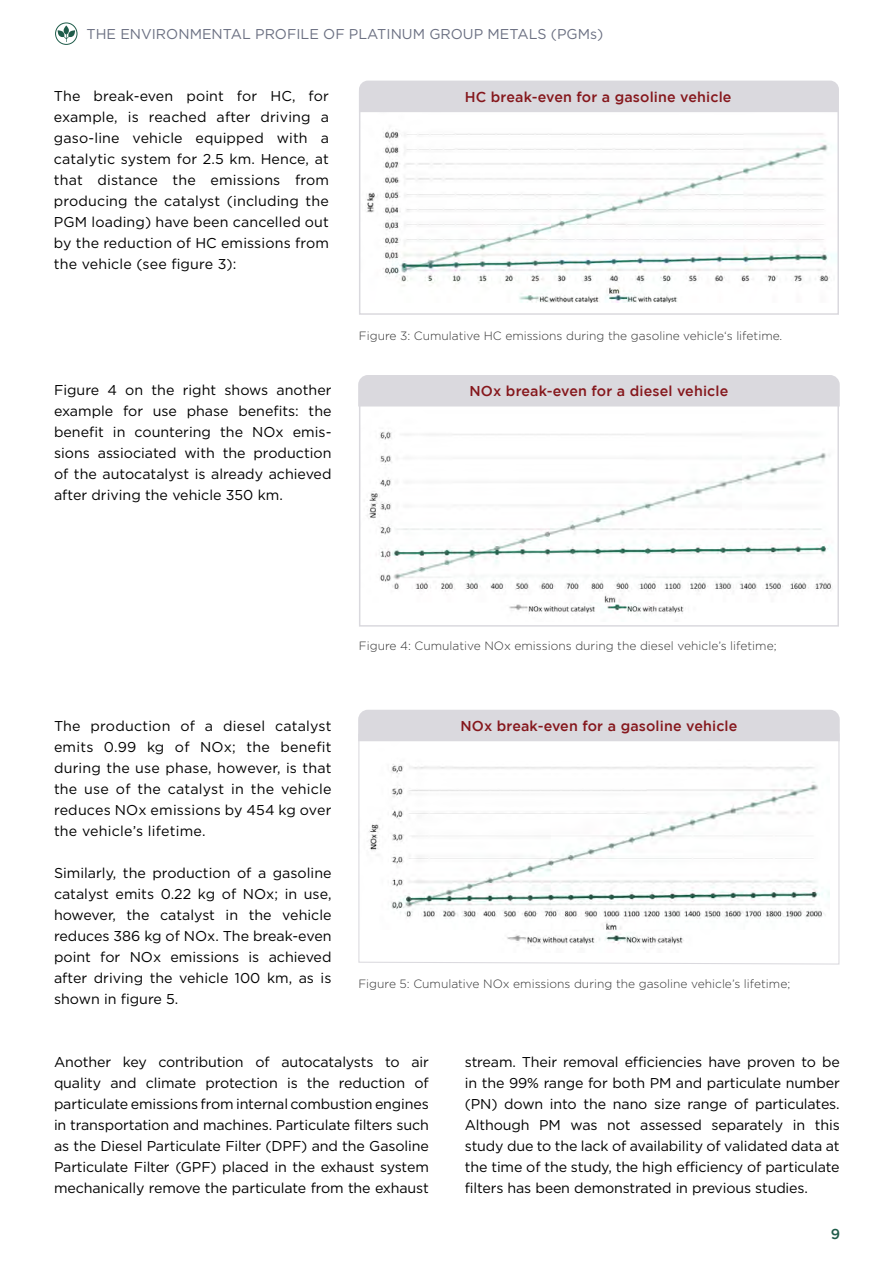
<style>
.page{position:relative;width:893px;height:1263px;background:#fff}
.page>*{position:absolute;margin:0;border:0;box-sizing:border-box;transform-origin:0 0}
.t1{font:14.25px/21px "Gotham";color:#000;text-align:justify}
.t2{font:500 14.25px "Gotham";letter-spacing:.01em;color:#85171c}
.t3{font:14.25px "Gotham";color:#6b7082}
.t4{font:500 14.25px "Gotham";color:#1f5c4a}
.t5{font:300 12px "Gotham";color:#333}
</style>
<div class="page">
<div style="left:55px;top:23px;width:22px;height:22px;border:1px solid #1f5c4a;border-radius:50%"></div>
<svg style="left:58px;top:25px;width:17px;height:17px"></svg>
<img style="left:367px;top:431px;width:465px;height:183px">
<div style="left:359px;top:400px;width:480px;height:227px;border:2px solid #dad9de"></div>
<div style="left:358px;top:375px;width:482px;height:32px;background:#dad9de"></div>
<svg style="left:358px;top:742px;width:482px;height:223px"></svg>
<div style="left:358px;top:710px;width:482px;height:32px;background:#dad9de"></div>
<img style="left:367px;top:131px;width:469px;height:172px">
<div style="left:359px;top:91px;width:480px;height:224px;border:2px solid #dad9de"></div>
<div style="left:359px;top:81px;width:480px;height:31px;background:#dad9de"></div>
<p class="t3" style="left:86px;top:26px;width:518px">THE ENVIRONMENTAL PROFILE OF PLATINUM GROUP METALS (PGMs)</p>
<p class="t1" style="left:54px;top:85px;width:276px">The break-even point for HC, for</p>
<p class="t2" style="left:465px;top:88px;width:268px">HC break-even for a gasoline vehicle</p>
<p class="t1" style="left:54px;top:106px;width:276px">example, is reached after driving a gaso-line vehicle equipped with a catalytic system for 2.5 km. Hence, at that distance the emissions from producing the catalyst (including the PGM loading) have been cancelled out by the reduction of HC emissions from the vehicle (see figure 3):</p>
<p class="t5" style="left:359px;top:329px;width:425px">Figure 3: Cumulative HC emissions during the gasoline vehicle‘s lifetime.</p>
<p class="t1" style="left:54px;top:379px;width:279px">Figure 4 on the right shows another</p>
<p class="t2" style="left:470px;top:383px;width:260px">NOx break-even for a diesel vehicle</p>
<p class="t1" style="left:54px;top:400px;width:279px">example for use phase benefits: the benefit in countering the NOx emis&shy;sions assiociated with the production of the autocatalyst is already achieved after driving the vehicle 350 km.</p>
<p class="t1" style="left:54px;top:715px;width:279px">The production of a diesel catalyst emits 0.99 kg of NOx; the benefit during the use phase, however, is that the use of the catalyst in the vehicle reduces NOx emissions by 454 kg over the vehicle’s lifetime.</p>
<p class="t1" style="left:54px;top:862px;width:279px">Similarly, the production of a gasoline catalyst emits 0.22 kg of NOx; in use, however, the catalyst in the vehicle reduces 386 kg of NOx. The break-even point for NOx emissions is achieved after driving the vehicle 100 km, as is shown in figure 5.</p>
<p class="t5" style="left:359px;top:639px;width:419px">Figure 4: Cumulative NOx emissions during the diesel vehicle’s lifetime;</p>
<p class="t2" style="left:460px;top:717px;width:278px">NOx break-even for a gasoline vehicle</p>
<p class="t5" style="left:358px;top:977px;width:433px">Figure 5: Cumulative NOx emissions during the gasoline vehicle’s lifetime;</p>
<p class="t1" style="left:54px;top:1051px;width:376px">Another key contribution of autocatalysts to air quality and climate protection is the reduction of particulate emissions from internal combustion engines in transportation and machines. Particulate filters such as the Diesel Particulate Filter (DPF) and the Gasoline Particulate Filter (GPF) placed in the exhaust system mechanically remove the particulate from the exhaust</p>
<p class="t1" style="left:465px;top:1051px;width:376px">stream. Their removal efficiencies have proven to be in the 99% range for both PM and particulate number (PN) down into the nano size range of particulates.<br>Although PM was not assessed separately in this study due to the lack of availability of validated data at the time of the study, the high efficiency of particulate filters has been demonstrated in previous studies.</p>
<p class="t4" style="left:831px;top:1226px;width:11px">9</p>
</div>
